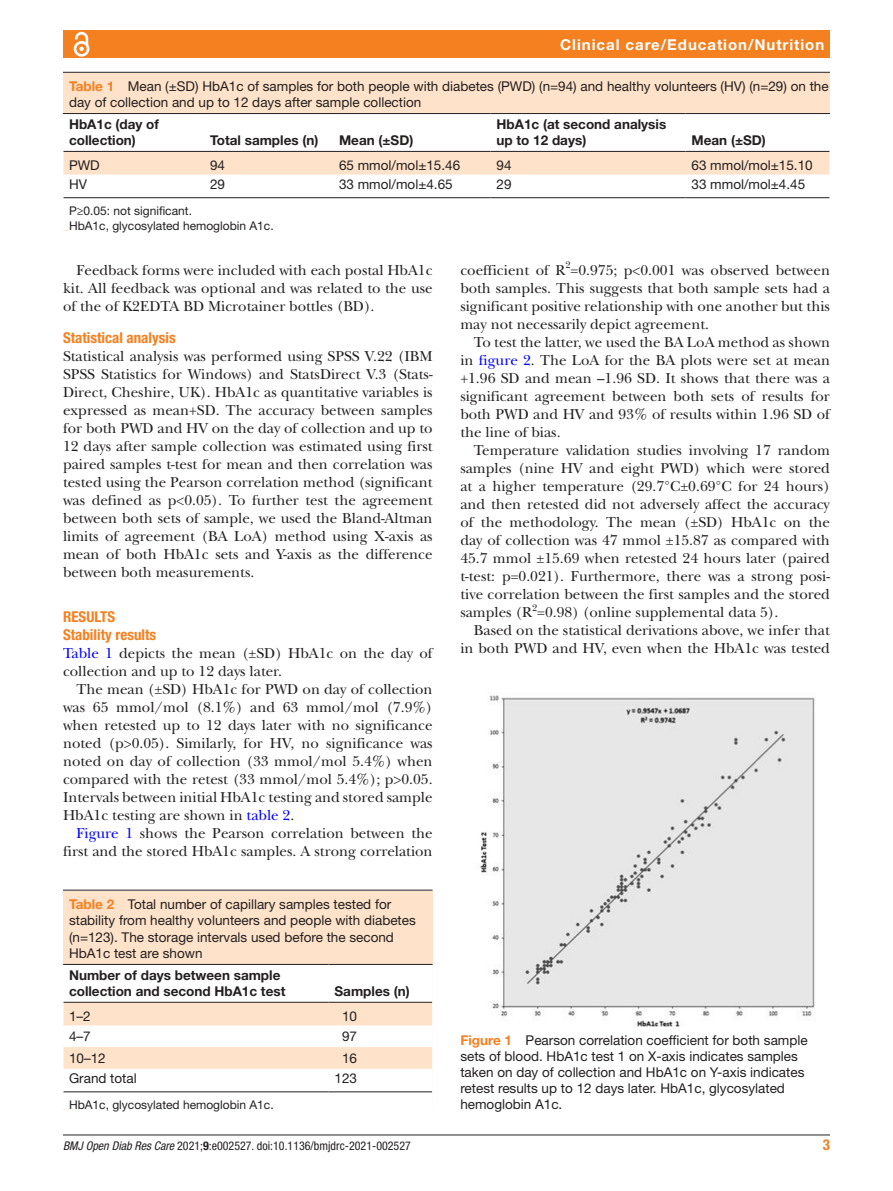
<style>
.page{position:relative;width:893px;height:1191px;background:#fff}
.page>*{position:absolute;margin:0;border:0;box-sizing:border-box;transform-origin:0 0}
.t1{font:15px/18px "New Baskerville";color:#231f20;text-align:justify}
.t2{font:700 condensed 15px/18px "Helvetica Neue LT Std";color:#f58020}
.t3{font:700 15px "Helvetica Neue LT Std";letter-spacing:.065em;color:#fff}
.t4{font:13.5px/16.5px "Helvetica Neue LT Std";color:#231f20}
.t5{font:700 13.5px/16.2px "Helvetica Neue LT Std";color:#231f20}
.t6{font:12px/15px "Helvetica Neue LT Std";color:#231f20}
.t7{font:condensed 12px "Helvetica Neue LT Std";color:#231f20}
.t8{font:9.9px "New Baskerville";color:#231f20}
.s1{font-weight:700;color:#f58020}
.s2{color:#00f}
.s3{font-style:italic}
.s4{font-weight:700}
</style>
<div class="page">
<hr style="left:63px;top:1134px;width:767px;height:1px;background:#231f20">
<div style="left:63px;top:31px;width:767px;height:27px;background:#f58020"></div>
<svg style="left:73px;top:31px;width:17px;height:26px"></svg>
<div style="left:63px;top:73px;width:767px;height:157px;background:#fee2c9"></div>
<hr style="left:63px;top:72px;width:767px;height:1px;background:#231f20">
<svg style="left:64px;top:114px;width:766px;height:116px;fill:#fff"></svg>
<hr style="left:63px;top:113px;width:141px;height:1px;background:#231f20">
<hr style="left:63px;top:151px;width:141px;height:1px;background:#231f20">
<hr style="left:204px;top:113px;width:129px;height:1px;background:#231f20">
<hr style="left:204px;top:151px;width:129px;height:1px;background:#231f20">
<hr style="left:333px;top:113px;width:157px;height:1px;background:#231f20">
<hr style="left:333px;top:151px;width:157px;height:1px;background:#231f20">
<hr style="left:490px;top:113px;width:196px;height:1px;background:#231f20">
<hr style="left:490px;top:151px;width:196px;height:1px;background:#231f20">
<hr style="left:686px;top:113px;width:144px;height:1px;background:#231f20">
<hr style="left:686px;top:151px;width:144px;height:1px;background:#231f20">
<hr style="left:204px;top:197px;width:129px;height:1px;background:#231f20">
<hr style="left:333px;top:197px;width:157px;height:1px;background:#231f20">
<hr style="left:490px;top:197px;width:196px;height:1px;background:#231f20">
<hr style="left:63px;top:197px;width:141px;height:1px;background:#231f20">
<hr style="left:686px;top:197px;width:144px;height:1px;background:#231f20">
<hr style="left:63px;top:114px;width:1px;height:37px;background:#fff">
<svg style="left:63px;top:151px;width:1px;height:47px"></svg>
<hr style="left:63px;top:198px;width:1px;height:32px;background:#fff">
<hr style="left:69px;top:214px;width:761px;height:2px;background:#fff">
<hr style="left:69px;top:229px;width:761px;height:2px;background:#fff">
<div style="left:63px;top:890px;width:370px;height:219px;background:#fee2c9"></div>
<hr style="left:63px;top:889px;width:370px;height:1px;background:#231f20">
<svg style="left:64px;top:965px;width:368px;height:144px;fill:#fff"></svg>
<hr style="left:63px;top:964px;width:265px;height:1px;background:#231f20">
<hr style="left:63px;top:1002px;width:266px;height:1px;background:#231f20">
<hr style="left:328px;top:964px;width:105px;height:1px;background:#231f20">
<hr style="left:328px;top:1002px;width:104px;height:1px;background:#231f20">
<hr style="left:63px;top:1091px;width:266px;height:1px;background:#231f20">
<hr style="left:328px;top:1091px;width:104px;height:1px;background:#231f20">
<hr style="left:63px;top:964px;width:1px;height:38px;background:#fff">
<svg style="left:63px;top:1002px;width:1px;height:107px"></svg>
<hr style="left:432px;top:964px;width:1px;height:38px;background:#fff">
<svg style="left:432px;top:1002px;width:1px;height:106px"></svg>
<hr style="left:69px;top:1108px;width:364px;height:2px;background:#fff">
<img style="left:480px;top:695px;width:335px;height:332px">
<p class="t3" style="left:560px;top:35px;width:266px">Clinical care/Education/Nutrition</p>
<p class="t4" style="left:69px;top:77px;width:761px"><span class="s1">Table 1</span> Mean (±SD) HbA1c of samples for both people with diabetes (PWD) (n=94) and healthy volunteers (HV) (n=29) on the day of collection and up to 12 days after sample collection</p>
<p class="t5" style="left:69px;top:116px;width:92px">HbA1c (day of collection)</p>
<p class="t5" style="left:497px;top:116px;width:171px">HbA1c (at second analysis up to 12 days)</p>
<p class="t5" style="left:210px;top:132px;width:110px">Total samples (n)</p>
<p class="t5" style="left:339px;top:132px;width:76px">Mean (±SD)</p>
<p class="t5" style="left:691px;top:132px;width:76px">Mean (±SD)</p>
<p class="t4" style="left:69px;top:157px;width:32px">PWD</p>
<p class="t4" style="left:210px;top:157px;width:17px">94</p>
<p class="t4" style="left:339px;top:157px;width:123px">65 mmol/mol±15.46</p>
<p class="t4" style="left:497px;top:157px;width:17px">94</p>
<p class="t4" style="left:691px;top:157px;width:123px">63 mmol/mol±15.10</p>
<p class="t4" style="left:69px;top:175px;width:19px">HV</p>
<p class="t4" style="left:210px;top:175px;width:17px">29</p>
<p class="t4" style="left:339px;top:175px;width:115px">33 mmol/mol±4.65</p>
<p class="t4" style="left:497px;top:175px;width:17px">29</p>
<p class="t4" style="left:691px;top:175px;width:115px">33 mmol/mol±4.45</p>
<p class="t6" style="left:69px;top:203px;width:206px">P≥0.05: not significant.<br>HbA1c, glycosylated hemoglobin A1c.</p>
<p class="t1" style="left:63px;top:261px;width:371px;text-indent:14px">Feedback forms were included with each postal HbA1c kit. All feedback was optional and was related to the use of the of K2EDTA BD Microtainer bottles (BD).</p>
<p class="t2" style="left:63px;top:328px;width:114px">Statistical analysis</p>
<p class="t1" style="left:63px;top:347px;width:371px">Statistical analysis was performed using SPSS V.22 (IBM SPSS Statistics for Windows) and StatsDirect V.3 (Stats-Direct, Cheshire, UK). HbA1c as quantitative variables is expressed as mean+SD. The accuracy between samples for both PWD and HV on the day of collection and up to 12 days after sample collection was estimated using first paired samples t-test for mean and then correlation was tested using the Pearson correlation method (significant was defined as p&lt;0.05). To further test the agreement between both sets of sample, we used the Bland-Altman limits of agreement (BA LoA) method using X-axis as mean of both HbA1c sets and Y-axis as the difference between both measurements.</p>
<p class="t2" style="left:63px;top:607px;width:95px">RESULTS<br>Stability results</p>
<p class="t1" style="left:63px;top:644px;width:371px"><span class="s2">Table 1</span> depicts the mean (±SD) HbA1c on the day of collection and up to 12 days later.</p>
<p class="t1" style="left:63px;top:680px;width:371px;text-indent:14px">The mean (±SD) HbA1c for PWD on day of collection was 65 mmol/mol (8.1%) and 63 mmol/mol (7.9%) when retested up to 12 days later with no significance noted (p&gt;0.05). Similarly, for HV, no significance was noted on day of collection (33 mmol/mol 5.4%) when compared with the retest (33 mmol/mol 5.4%); p&gt;0.05.<br>Intervals between initial HbA1c testing and stored sample HbA1c testing are shown in <span class="s2">table 2</span>.</p>
<p class="t1" style="left:63px;top:824px;width:371px;text-align:right"><span class="s2">Figure 1</span> shows the Pearson correlation between the first and the stored HbA1c samples. A strong correlation</p>
<p class="t4" style="left:69px;top:895px;width:348px"><span class="s1">Table 2</span> Total number of capillary samples tested for stability from healthy volunteers and people with diabetes (n=123). The storage intervals used before the second HbA1c test are shown</p>
<p class="t5" style="left:69px;top:966px;width:218px">Number of days between sample collection and second HbA1c test</p>
<p class="t5" style="left:335px;top:983px;width:77px">Samples (n)</p>
<p class="t4" style="left:69px;top:1007px;width:23px">1–2</p>
<p class="t4" style="left:342px;top:1007px;width:17px">10</p>
<p class="t4" style="left:69px;top:1027px;width:23px">4–7</p>
<p class="t4" style="left:342px;top:1027px;width:17px">97</p>
<p class="t4" style="left:69px;top:1049px;width:38px">10–12</p>
<p class="t4" style="left:342px;top:1049px;width:17px">16</p>
<p class="t4" style="left:69px;top:1069px;width:69px">Grand total</p>
<p class="t4" style="left:335px;top:1069px;width:24px">123</p>
<p class="t6" style="left:69px;top:1097px;width:206px">HbA1c, glycosylated hemoglobin A1c.</p>
<p class="t8" style="left:565px;top:259px;width:7px">2</p>
<p class="t1" style="left:460px;top:279px;width:371px">both samples. This suggests that both sample sets had a significant positive relationship with one another but this may not necessarily depict agreement.</p>
<p class="t1" style="left:460px;top:333px;width:371px;text-indent:14px">To test the latter, we used the BA LoA method as shown in <span class="s2">figure 2</span>. The LoA for the BA plots were set at mean +1.96 SD and mean –1.96 SD. It shows that there was a significant agreement between both sets of results for both PWD and HV and 93% of results within 1.96 SD of the line of bias.</p>
<p class="t1" style="left:460px;top:441px;width:371px;text-indent:14px">Temperature validation studies involving 17 random samples (nine HV and eight PWD) which were stored at a higher temperature (29.7°C±0.69°C for 24 hours) and then retested did not adversely affect the accuracy of the methodology. The mean (±SD) HbA1c on the day of collection was 47 mmol ±15.87 as compared with 45.7 mmol ±15.69 when retested 24 hours later (paired t-test: p=0.021). Furthermore, there was a strong posi&shy;tive correlation between the first samples and the stored samples (R =0.98) (online supplemental data 5).</p>
<p class="t1" style="left:460px;top:261px;width:371px">coefficient of R =0.975; p&lt;0.001 was observed between</p>
<p class="t8" style="left:532px;top:601px;width:7px">2</p>
<p class="t1" style="left:460px;top:621px;width:371px;text-align:right">Based on the statistical derivations above, we infer that in both PWD and HV, even when the HbA1c was tested</p>
<p class="t4" style="left:460px;top:1031px;width:349px"><span class="s1">Figure 1</span> Pearson correlation coefficient for both sample sets of blood. HbA1c test 1 on X-axis indicates samples taken on day of collection and HbA1c on Y-axis indicates retest results up to 12 days later. HbA1c, glycosylated hemoglobin A1c.</p>
<p class="t7" style="left:63px;top:1138px;width:349px"><span class="s3">BMJ Open Diab Res Care</span> 2021;<span class="s4">9</span>:e002527. doi:10.1136/bmjdrc-2021-002527</p>
<p class="t2" style="left:823px;top:1135px;width:9px">3</p>
</div>
